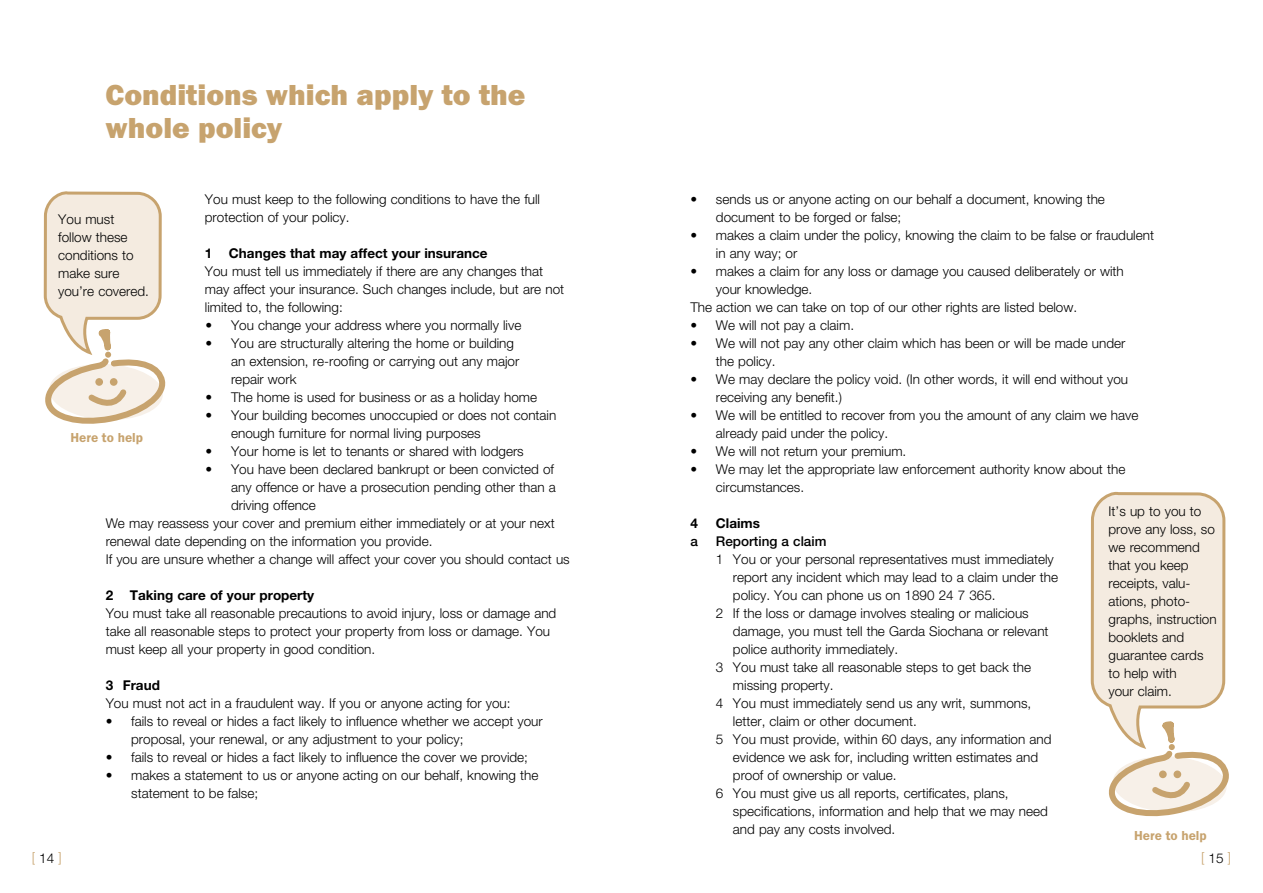
<style>
.page{position:relative;width:1263px;height:893px;background:#fff}
.page>*{position:absolute;margin:0;border:0;box-sizing:border-box;transform-origin:0 0}
.t1{font:30px/33px "Franklin Got Itc T Heav";color:#c7a36e}
.t2{font:300 13.5px/18px "Helvetica Neue";color:#000}
.t3{font:600 13.5px "Franklin Got T";color:#c7a36e}
.t4{font:500 13.5px "Helvetica Neue";color:#000}
.t5{font:300 13.5px "Helvetica Neue";color:#c7a36e}
.t6{font:700 13.5px "Helvetica Neue";color:#000}
.s1{font-weight:700}
.s2{color:#000}
</style>
<div class="page">
<svg style="left:1092px;top:492px;width:136px;height:325px"></svg>
<svg style="left:43px;top:191px;width:122px;height:233px"></svg>
<p class="t1" style="left:106px;top:78px;width:421px">Conditions which apply to the whole policy</p>
<p class="t2" style="left:205px;top:189px;width:337px">You must keep to the following conditions to have the full protection of your policy.</p>
<p class="t2" style="left:205px;top:243px;width:361px"><span class="s1">1 Changes that may affect your insurance<br></span>You must tell us immediately if there are any changes that may affect your insurance. Such changes include, but are not limited to, the following:</p>
<p class="t2" style="left:206px;top:315px;width:317px">• You change your address where you normally live</p>
<p class="t2" style="left:231px;top:333px;width:290px;text-indent:-26px">• You are structurally altering the home or building an extension, re-roofing or carrying out any major repair work</p>
<p class="t2" style="left:206px;top:387px;width:333px">• The home is used for business or as a holiday home</p>
<p class="t2" style="left:231px;top:405px;width:327px;text-indent:-26px">• Your building becomes unoccupied or does not contain enough furniture for normal living purposes</p>
<p class="t2" style="left:206px;top:441px;width:320px">• Your home is let to tenants or shared with lodgers</p>
<p class="t2" style="left:231px;top:459px;width:326px;text-indent:-26px">• You have been declared bankrupt or been convicted of any offence or have a prosecution pending other than a driving offence</p>
<p class="t2" style="left:106px;top:513px;width:450px">We may reassess your cover and premium either immediately or at your next renewal date depending on the information you provide.</p>
<p class="t2" style="left:106px;top:549px;width:465px">If you are unsure whether a change will affect your cover you should contact us</p>
<p class="t2" style="left:106px;top:585px;width:452px"><span class="s1">2 Taking care of your property<br></span>You must take all reasonable precautions to avoid injury, loss or damage and take all reasonable steps to protect your property from loss or damage. You must keep all your property in good condition.</p>
<p class="t2" style="left:106px;top:675px;width:406px"><span class="s1">3 Fraud<br></span>You must not act in a fraudulent way. If you or anyone acting for you:</p>
<p class="t2" style="left:131px;top:711px;width:413px;text-indent:-26px">• fails to reveal or hides a fact likely to influence whether we accept your proposal, your renewal, or any adjustment to your policy;</p>
<p class="t2" style="left:106px;top:747px;width:424px">• fails to reveal or hides a fact likely to influence the cover we provide;</p>
<p class="t2" style="left:131px;top:765px;width:409px;text-indent:-26px">• makes a statement to us or anyone acting on our behalf, knowing the statement to be false;</p>
<p class="t2" style="left:58px;top:210px;width:92px">You must follow these conditions to make sure you’re covered.</p>
<p class="t3" style="left:70px;top:430px;width:74px">Here to help</p>
<p class="t5" style="left:32px;top:849px;width:31px">[ <span class="s2">14</span> ]</p>
<p class="t2" style="left:716px;top:189px;width:391px;text-indent:-26px">• sends us or anyone acting on our behalf a document, knowing the document to be forged or false;</p>
<p class="t2" style="left:716px;top:225px;width:440px;text-indent:-26px">• makes a claim under the policy, knowing the claim to be false or fraudulent in any way; or</p>
<p class="t2" style="left:716px;top:261px;width:409px;text-indent:-26px">• makes a claim for any loss or damage you caused deliberately or with your knowledge.</p>
<p class="t2" style="left:690px;top:297px;width:388px">The action we can take on top of our other rights are listed below.</p>
<p class="t2" style="left:690px;top:315px;width:165px">• We will not pay a claim.</p>
<p class="t2" style="left:716px;top:333px;width:411px;text-indent:-26px">• We will not pay any other claim which has been or will be made under the policy.</p>
<p class="t2" style="left:716px;top:369px;width:414px;text-indent:-26px">• We may declare the policy void. (In other words, it will end without you receiving any benefit.)</p>
<p class="t2" style="left:716px;top:405px;width:424px;text-indent:-26px">• We will be entitled to recover from you the amount of any claim we have already paid under the policy.</p>
<p class="t2" style="left:690px;top:441px;width:217px">• We will not return your premium.</p>
<p class="t2" style="left:716px;top:459px;width:411px;text-indent:-26px">• We may let the appropriate law enforcement authority know about the circumstances.</p>
<p class="t6" style="left:690px;top:514px;width:9px">4</p>
<p class="t6" style="left:716px;top:514px;width:46px">Claims</p>
<p class="t4" style="left:690px;top:533px;width:9px">a</p>
<p class="t4" style="left:716px;top:533px;width:112px">Reporting a claim</p>
<p class="t2" style="left:733px;top:549px;width:327px;text-indent:-17px">1 You or your personal representatives must immediately report any incident which may lead to a claim under the policy. You can phone us on 1890 24 7 365.</p>
<p class="t2" style="left:733px;top:603px;width:317px;text-indent:-17px">2 If the loss or damage involves stealing or malicious damage, you must tell the Garda Siochana or relevant police authority immediately.</p>
<p class="t2" style="left:733px;top:657px;width:300px;text-indent:-17px">3 You must take all reasonable steps to get back the missing property.</p>
<p class="t2" style="left:733px;top:693px;width:300px;text-indent:-17px">4 You must immediately send us any writ, summons, letter, claim or other document.</p>
<p class="t2" style="left:733px;top:729px;width:320px;text-indent:-17px">5 You must provide, within 60 days, any information and evidence we ask for, including written estimates and proof of ownership or value.</p>
<p class="t2" style="left:733px;top:783px;width:316px;text-indent:-17px">6 You must give us all reports, certificates, plans, specifications, information and help that we may need and pay any costs involved.</p>
<p class="t2" style="left:1108px;top:502px;width:110px">It’s up to you to prove any loss, so we recommend that you keep receipts, valu&shy;ations, photo&shy;graphs, instruction booklets and guarantee cards to help with<br>your claim.</p>
<p class="t3" style="left:1134px;top:827px;width:74px">Here to help</p>
<p class="t5" style="left:1201px;top:849px;width:31px">[ <span class="s2">15</span> ]</p>
</div>
